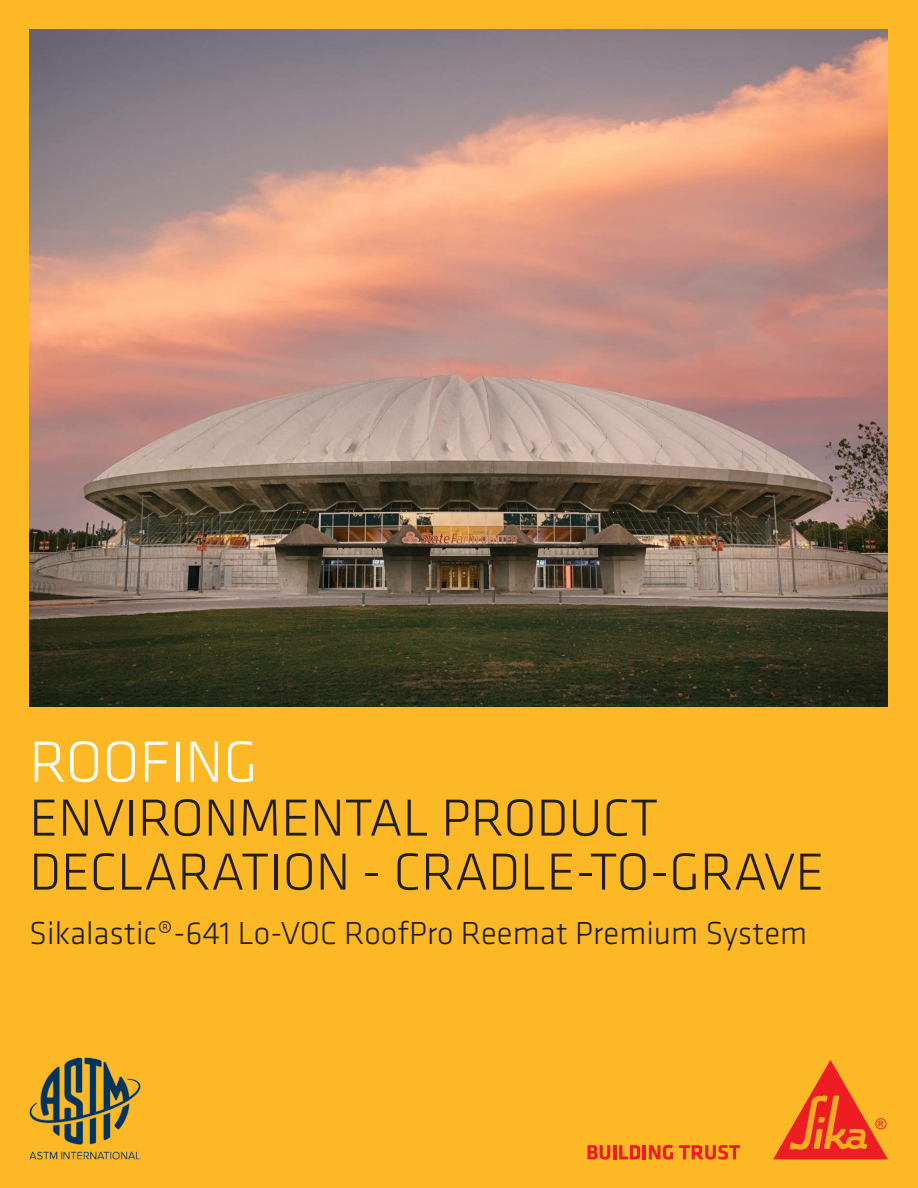
<style>
.page{position:relative;width:918px;height:1188px;background:#fcb825}
.page>*{position:absolute;margin:0;border:0;box-sizing:border-box;transform-origin:0 0}
.COVER_HEADER{font:300 60px "Klavika";color:#fff}
.COVER_HEADER-2{font:300 54px/54px "Klavika";color:#231f20}
.COVER_HEADER-3{font:300 33px "Klavika";color:#231f20}
</style>
<div class="page">
<img style="left:29px;top:30px;width:859px;height:677px">
<img style="left:29px;top:1057px;width:111px;height:102px">
<svg style="left:587px;top:1145px;width:23px;height:15px"></svg>
<hr style="left:613px;top:1145px;width:3px;height:14px;background:#ee1d23">
<svg style="left:619px;top:1145px;width:21px;height:14px"></svg>
<hr style="left:643px;top:1145px;width:3px;height:14px;background:#ee1d23">
<svg style="left:649px;top:1145px;width:24px;height:15px"></svg>
<svg style="left:679px;top:1145px;width:61px;height:15px"></svg>
<svg style="left:773px;top:1060px;width:115px;height:99px"></svg>
<p class="COVER_HEADER" style="left:29px;top:726px;width:230px">ROOFING</p>
<p class="COVER_HEADER-2" style="left:29px;top:790px;width:797px">ENVIRONMENTAL PRODUCT<br>DECLARATION - CRADLE-TO-GRAVE</p>
<p class="COVER_HEADER-3" style="left:29px;top:913px;width:779px">Sikalastic®-641 Lo-VOC RoofPro Reemat Premium System</p>
</div>
